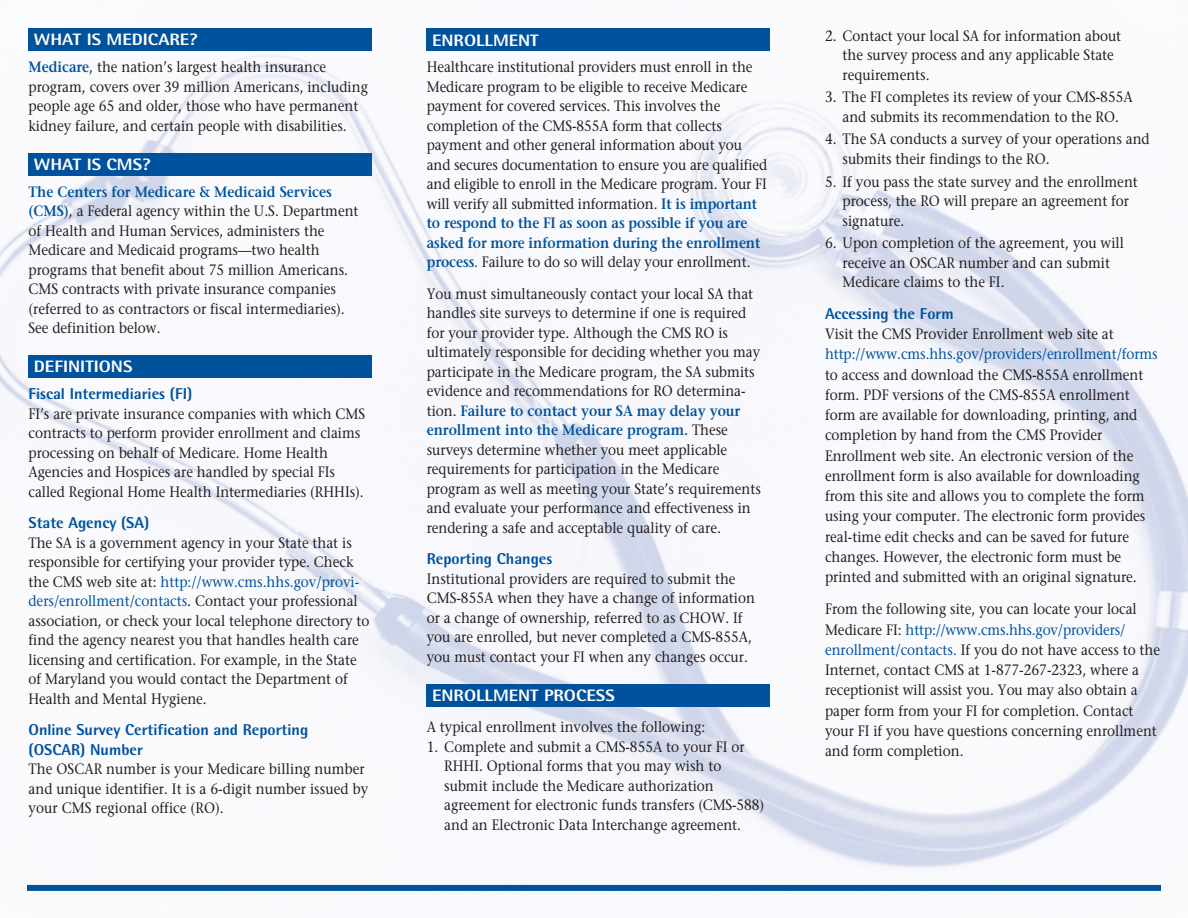
<style>
.page{position:relative;width:1188px;height:918px;background:#fff}
.page>*{position:absolute;margin:0;border:0;box-sizing:border-box;transform-origin:0 0}
.t1{font:800 16.5px "Rotis Semi Sans";color:#fff;scale:1.1 1}
.t2{font:800 15.75px/19.5px "Rotis Semi Sans";color:#00529c}
.t3{font:15px/19.5px "Stone Serif";color:#231f20;scale:.9 1}
.t4{font:15px "Stone Serif";letter-spacing:-.005em;color:#00529c;scale:.9 1}
.s1{font-weight:600;color:#00529c}
.s2{color:#00529c}
</style>
<div class="page">
<img style="left:0;top:28px;width:1188px;height:857px">
<div style="left:27px;top:885px;width:1134px;height:6px;background:#00529c"></div>
<div style="left:28px;top:28px;width:343px;height:23px;background:#00529c"></div>
<div style="left:28px;top:153px;width:343px;height:23px;background:#00529c"></div>
<div style="left:28px;top:355px;width:343px;height:23px;background:#00529c"></div>
<div style="left:426px;top:28px;width:344px;height:23px;background:#00529c"></div>
<div style="left:426px;top:684px;width:344px;height:23px;background:#00529c"></div>
<p class="t1" style="left:34px;top:34px;width:150px">WHAT IS MEDICARE?</p>
<p class="t3" style="left:28px;top:59px;width:379px"><span class="s1">Medicare</span>, the nation’s largest health insurance program, covers over 39 million Americans, including people age 65 and older, those who have permanent kidney failure, and certain people with disabilities.</p>
<p class="t1" style="left:34px;top:159px;width:108px">WHAT IS CMS?</p>
<p class="t3" style="left:28px;top:184px;width:368px"><span class="s1">The Centers for Medicare &amp; Medicaid Services (CMS)</span>, a Federal agency within the U.S. Department of Health and Human Services, administers the Medicare and Medicaid programs—two health programs that benefit about 75 million Americans.<br>CMS contracts with private insurance companies (referred to as contractors or fiscal intermediaries).<br>See definition below.</p>
<p class="t1" style="left:34px;top:361px;width:91px">DEFINITIONS</p>
<p class="t2" style="left:28px;top:386px;width:165px">Fiscal Intermediaries (FI)</p>
<p class="t3" style="left:28px;top:406px;width:376px">FI’s are private insurance companies with which CMS contracts to perform provider enrollment and claims processing on behalf of Medicare. Home Health Agencies and Hospices are handled by special FIs called Regional Home Health Intermediaries (RHHIs).</p>
<p class="t2" style="left:28px;top:515px;width:122px">State Agency (SA)</p>
<p class="t3" style="left:28px;top:535px;width:380px">The SA is a government agency in your State that is responsible for certifying your provider type. Check the CMS web site at: <span class="s2">http://www.cms.hhs.gov/provi&shy;ders/enrollment/contacts</span>. Contact your professional association, or check your local telephone directory to find the agency nearest you that handles health care licensing and certification. For example, in the State of Maryland you would contact the Department of Health and Mental Hygiene.</p>
<p class="t2" style="left:28px;top:722px;width:281px">Online Survey Certification and Reporting (OSCAR) Number</p>
<p class="t3" style="left:28px;top:761px;width:379px">The OSCAR number is your Medicare billing number and unique identifier. It is a 6-digit number issued by your CMS regional office (RO).</p>
<p class="t1" style="left:432px;top:34px;width:98px">ENROLLMENT</p>
<p class="t3" style="left:427px;top:59px;width:380px">Healthcare institutional providers must enroll in the Medicare program to be eligible to receive Medicare payment for covered services. This involves the completion of the CMS-855A form that collects payment and other general information about you and secures documentation to ensure you are qualified and eligible to enroll in the Medicare program. Your FI will verify all submitted information. <span class="s1">It is important to respond to the FI as soon as possible if you are asked for more information during the enrollment process</span><span class="s2">.</span> Failure to do so will delay your enrollment.</p>
<p class="t3" style="left:427px;top:286px;width:373px">You must simultaneously contact your local SA that handles site surveys to determine if one is required for your provider type. Although the CMS RO is ultimately responsible for deciding whether you may participate in the Medicare program, the SA submits evidence and recommendations for RO determina&shy;tion. <span class="s1">Failure to contact your SA may delay your enrollment into the Medicare program.</span> These surveys determine whether you meet applicable requirements for participation in the Medicare program as well as meeting your State’s requirements and evaluate your performance and effectiveness in rendering a safe and acceptable quality of care.</p>
<p class="t2" style="left:427px;top:551px;width:127px">Reporting Changes</p>
<p class="t3" style="left:427px;top:571px;width:366px">Institutional providers are required to submit the CMS-855A when they have a change of information or a change of ownership, referred to as CHOW. If you are enrolled, but never completed a CMS-855A, you must contact your FI when any changes occur.</p>
<p class="t1" style="left:432px;top:690px;width:168px">ENROLLMENT PROCESS</p>
<p class="t3" style="left:427px;top:719px;width:311px">A typical enrollment involves the following:</p>
<p class="t3" style="left:444px;top:739px;width:357px;text-indent:-18px">1. Complete and submit a CMS-855A to your FI or RHHI. Optional forms that you may wish to submit include the Medicare authorization agreement for electronic funds transfers (CMS-588) and an Electronic Data Interchange agreement.</p>
<p class="t3" style="left:843px;top:27px;width:311px;text-indent:-18px">2. Contact your local SA for information about the survey process and any applicable State requirements.</p>
<p class="t3" style="left:825px;top:89px;width:343px;text-align:center">3. The FI completes its review of your CMS-855A and submits its recommendation to the RO.</p>
<p class="t3" style="left:843px;top:131px;width:343px;text-indent:-18px">4. The SA conducts a survey of your operations and submits their findings to the RO.</p>
<p class="t3" style="left:843px;top:173px;width:330px;text-indent:-18px">5. If you pass the state survey and the enrollment process, the RO will prepare an agreement for signature.</p>
<p class="t3" style="left:843px;top:235px;width:314px;text-indent:-18px">6. Upon completion of the agreement, you will receive an OSCAR number and can submit<br>Medicare claims to the FI.</p>
<p class="t2" style="left:825px;top:305px;width:130px">Accessing the Form</p>
<p class="t3" style="left:825px;top:326px;width:322px">Visit the CMS Provider Enrollment web site at</p>
<p class="t4" style="left:825px;top:348px;width:371px">http://www.cms.hhs.gov/providers/enrollment/forms</p>
<p class="t3" style="left:825px;top:366px;width:358px;line-height:20.2px">to access and download the CMS-855A enrollment form. PDF versions of the CMS-855A enrollment form are available for downloading, printing, and completion by hand from the CMS Provider Enrollment web site. An electronic version of the enrollment form is also available for downloading from this site and allows you to complete the form using your computer. The electronic form provides real-time edit checks and can be saved for future changes. However, the electronic form must be printed and submitted with an original signature.</p>
<p class="t3" style="left:825px;top:601px;width:374px;line-height:20.2px">From the following site, you can locate your local Medicare FI: <span class="s2">http://www.cms.hhs.gov/providers/ enrollment/contacts.</span> If you do not have access to the Internet, contact CMS at 1-877-267-2323, where a receptionist will assist you. You may also obtain a paper form from your FI for completion. Contact your FI if you have questions concerning enrollment and form completion.</p>
</div>
